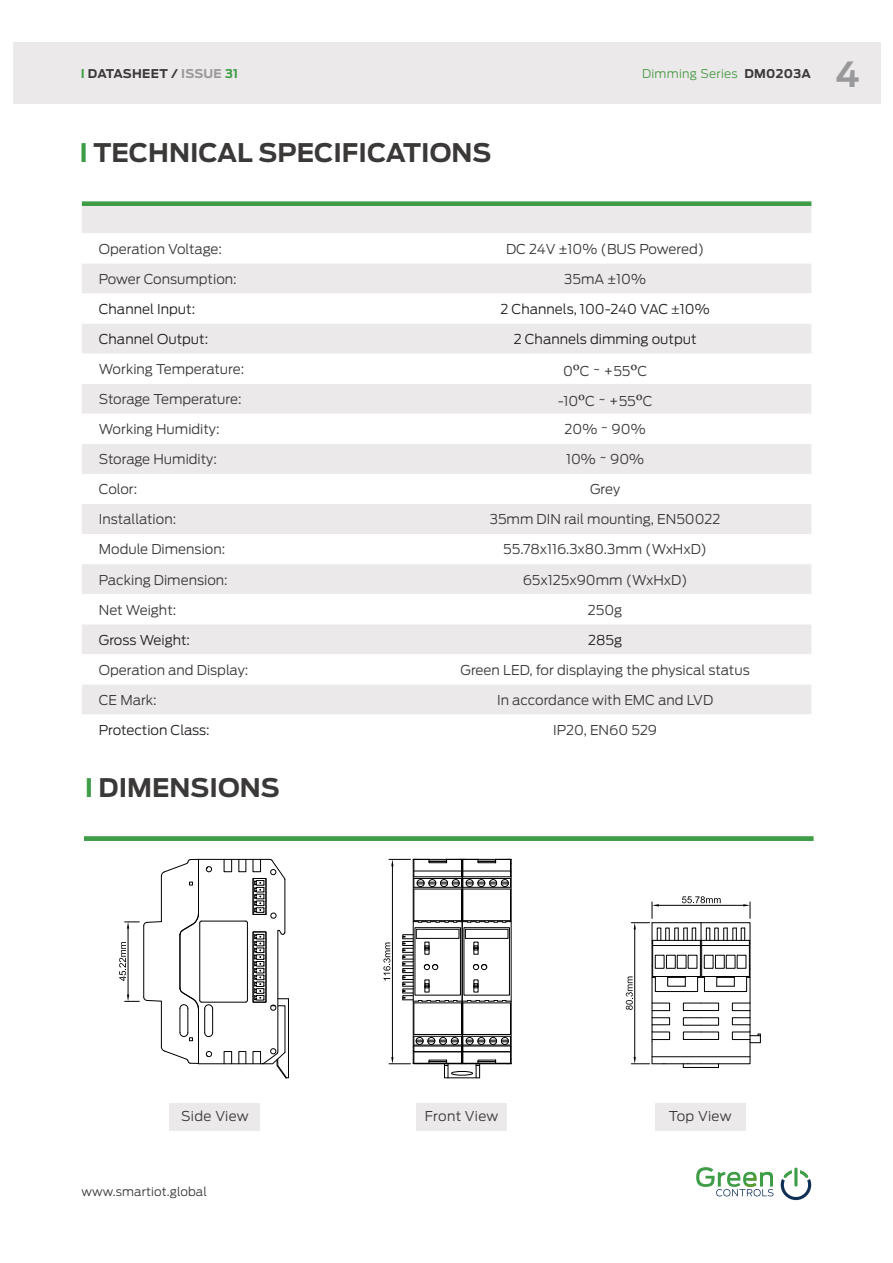
<style>
.page{position:relative;width:893px;height:1263px;background:#fff}
.page>*{position:absolute;margin:0;border:0;box-sizing:border-box;transform-origin:0 0}
.t1{font:700 34.5px "Antenna";color:#99989a}
.t2{font:700 25.5px "Antenna";color:#3b3838}
.t3{font:300 13.5px "Antenna";color:#3b3838}
.t4{font:300 13.5px "Antenna";color:#231f20}
.t5{font:300 13.5px "Antenna";letter-spacing:.025em;color:#3b3838}
.t6{font:300 12px "Antenna";letter-spacing:.025em;color:#4a9a48}
.t7{font:300 12px "Antenna";letter-spacing:.01em;color:#3b3838}
.t8{font:700 12px "Antenna";letter-spacing:.025em;color:#3b3838}
.s1{color:#3e9d46}
.s2{color:#99989a}
.s3{font-weight:700;color:#3b3838}
.s4{font-family:"Minion Pro";font-weight:400;font-size:15px;color:#231f20}
.s5{font-family:"Minion Pro";font-weight:400;font-size:15px}
.s6{font-family:"Minion Pro";font-weight:400;font-size:21px}
</style>
<div class="page">
<hr style="left:794px;top:1167px;width:3px;height:19px;background:#3e9d46;border-radius:2px">
<svg style="left:781px;top:1170px;width:30px;height:30px"></svg>
<svg style="left:696px;top:1167px;width:77px;height:29px"></svg>
<div style="left:13px;top:43px;width:867px;height:61px;background:#ece9ea"></div>
<hr style="left:128px;top:929px;width:1px;height:65px;background:#000">
<svg style="left:119px;top:942px;width:7px;height:39px"></svg>
<hr style="left:392px;top:866px;width:1px;height:191px;background:#000">
<div style="left:464px;top:927px;width:46px;height:68px;border:1px solid #000"></div>
<hr style="left:511px;top:922px;width:1px;height:79px;background:#000">
<hr style="left:413px;top:876px;width:1px;height:171px;background:#000">
<div style="left:415px;top:927px;width:46px;height:68px;border:1px solid #000"></div>
<hr style="left:462px;top:922px;width:1px;height:79px;background:#000">
<svg style="left:389px;top:859px;width:123px;height:63px"></svg>
<svg style="left:626px;top:896px;width:125px;height:172px"></svg>
<hr style="left:652px;top:922px;width:49px;height:1px;background:#000">
<div style="left:750px;top:1035px;width:11px;height:8px;border:1px solid #000"></div>
<div style="left:655px;top:955px;width:9px;height:13px;border:1px solid #000"></div>
<div style="left:666px;top:955px;width:9px;height:13px;border:1px solid #000"></div>
<div style="left:704px;top:955px;width:9px;height:13px;border:1px solid #000"></div>
<div style="left:715px;top:955px;width:9px;height:13px;border:1px solid #000"></div>
<hr style="left:198px;top:1063px;width:65px;height:1px;background:#000">
<hr style="left:198px;top:859px;width:72px;height:1px;background:#000">
<div style="left:224px;top:1051px;width:8px;height:13px;border:1px solid #000"></div>
<div style="left:253px;top:1051px;width:8px;height:13px;border:1px solid #000"></div>
<hr style="left:285px;top:879px;width:1px;height:53px;background:#000">
<div style="left:239px;top:859px;width:7px;height:13px;border:1px solid #000"></div>
<div style="left:224px;top:859px;width:8px;height:13px;border:1px solid #000"></div>
<svg style="left:206px;top:866px;width:6px;height:6px"></svg>
<hr style="left:199px;top:923px;width:1px;height:77px;background:#000">
<hr style="left:201px;top:921px;width:45px;height:1px;background:#000">
<hr style="left:247px;top:923px;width:1px;height:77px;background:#000">
<hr style="left:201px;top:1002px;width:45px;height:1px;background:#000">
<svg style="left:245px;top:859px;width:40px;height:64px"></svg>
<svg style="left:254px;top:930px;width:35px;height:148px"></svg>
<div style="left:253px;top:932px;width:13px;height:70px;border:1px solid #000"></div>
<hr style="left:180px;top:934px;width:1px;height:54px;background:#000">
<svg style="left:180px;top:913px;width:22px;height:22px"></svg>
<hr style="left:198px;top:859px;width:1px;height:54px;background:#000">
<hr style="left:161px;top:876px;width:1px;height:46px;background:#000">
<svg style="left:125px;top:988px;width:88px;height:76px"></svg>
<hr style="left:143px;top:926px;width:1px;height:71px;background:#000">
<svg style="left:125px;top:921px;width:37px;height:8px"></svg>
<svg style="left:161px;top:859px;width:37px;height:17px"></svg>
<svg style="left:383px;top:929px;width:129px;height:149px"></svg>
<svg style="left:84px;top:836px;width:730px;height:5px;background:#47a14f"></svg>
<svg style="left:82px;top:201px;width:729px;height:5px;background:#4ca454"></svg>
<div style="left:82px;top:206px;width:729px;height:27px;background:#ece9ea"></div>
<svg style="left:82px;top:264px;width:729px;height:450px;fill:#ece9ea"></svg>
<div style="left:170px;top:1103px;width:90px;height:28px;background:#ece9ea"></div>
<div style="left:416px;top:1103px;width:91px;height:28px;background:#ece9ea"></div>
<div style="left:655px;top:1103px;width:91px;height:28px;background:#ece9ea"></div>
<p class="t8" style="left:81px;top:66px;width:159px"><span class="s1">I</span> DATASHEET / <span class="s2">ISSUE</span> <span class="s1">31</span></p>
<p class="t6" style="left:642px;top:66px;width:170px">Dimming Series <span class="s3">DM0203A</span></p>
<h1 class="t1" style="left:835px;top:54px;width:26px">4</h1>
<p class="t2" style="left:80px;top:138px;width:413px"><span class="s1">I</span> TECHNICAL SPECIFICATIONS</p>
<p class="t3" style="left:99px;top:241px;width:125px">Operation Voltage:</p>
<p class="t3" style="left:506px;top:241px;width:200px">DC 24V <span class="s4">±</span>10% (BUS Powered)</p>
<p class="t3" style="left:99px;top:271px;width:139px">Power Consumption:</p>
<p class="t3" style="left:564px;top:271px;width:83px">35mA <span class="s4">±</span>10%</p>
<p class="t4" style="left:99px;top:301px;width:98px">Channel Input:</p>
<p class="t4" style="left:500px;top:301px;width:211px">2 Channels, 100-240 VAC <span class="s5">±</span>10%</p>
<p class="t4" style="left:99px;top:331px;width:111px">Channel Output:</p>
<p class="t4" style="left:514px;top:331px;width:184px">2 Channels dimming output</p>
<p class="t3" style="left:99px;top:361px;width:147px">Working Temperature:</p>
<p class="t3" style="left:563px;top:363px;width:86px">0<span class="s6">º</span>C ~ +55<span class="s6">º</span>C</p>
<p class="t3" style="left:99px;top:391px;width:144px">Storage Temperature:</p>
<p class="t3" style="left:558px;top:393px;width:96px">-10<span class="s6">º</span>C ~ +55<span class="s6">º</span>C</p>
<p class="t3" style="left:99px;top:421px;width:122px">Working Humidity:</p>
<p class="t3" style="left:565px;top:421px;width:83px">20% ~ 90%</p>
<p class="t3" style="left:99px;top:451px;width:119px">Storage Humidity:</p>
<p class="t3" style="left:566px;top:451px;width:80px">10% ~ 90%</p>
<p class="t3" style="left:99px;top:481px;width:40px">Color:</p>
<p class="t3" style="left:590px;top:481px;width:32px">Grey</p>
<p class="t3" style="left:99px;top:511px;width:79px">Installation:</p>
<p class="t3" style="left:490px;top:511px;width:232px">35mm DIN rail mounting, EN50022</p>
<p class="t3" style="left:99px;top:541px;width:128px">Module Dimension:</p>
<p class="t3" style="left:503px;top:541px;width:205px">55.78x116.3x80.3mm (WxHxD)</p>
<p class="t3" style="left:99px;top:572px;width:130px">Packing Dimension:</p>
<p class="t3" style="left:523px;top:572px;width:166px">65x125x90mm (WxHxD)</p>
<p class="t3" style="left:99px;top:602px;width:79px">Net Weight:</p>
<p class="t3" style="left:588px;top:602px;width:36px">250g</p>
<p class="t4" style="left:99px;top:632px;width:93px">Gross Weight:</p>
<p class="t4" style="left:588px;top:632px;width:35px">285g</p>
<p class="t3" style="left:99px;top:662px;width:151px">Operation and Display:</p>
<p class="t3" style="left:461px;top:662px;width:291px">Green LED, for displaying the physical status</p>
<p class="t3" style="left:99px;top:692px;width:59px">CE Mark:</p>
<p class="t3" style="left:497px;top:692px;width:218px">In accordance with EMC and LVD</p>
<p class="t4" style="left:99px;top:722px;width:112px">Protection Class:</p>
<p class="t3" style="left:553px;top:722px;width:106px">IP20, EN60 529</p>
<p class="t2" style="left:85px;top:773px;width:196px"><span class="s1">I</span> DIMENSIONS</p>
<p class="t5" style="left:181px;top:1108px;width:69px">Side View</p>
<p class="t5" style="left:425px;top:1108px;width:75px">Front View</p>
<p class="t3" style="left:669px;top:1108px;width:64px">Top View</p>
<p class="t7" style="left:82px;top:1184px;width:127px">www.smartiot.global</p>
</div>
